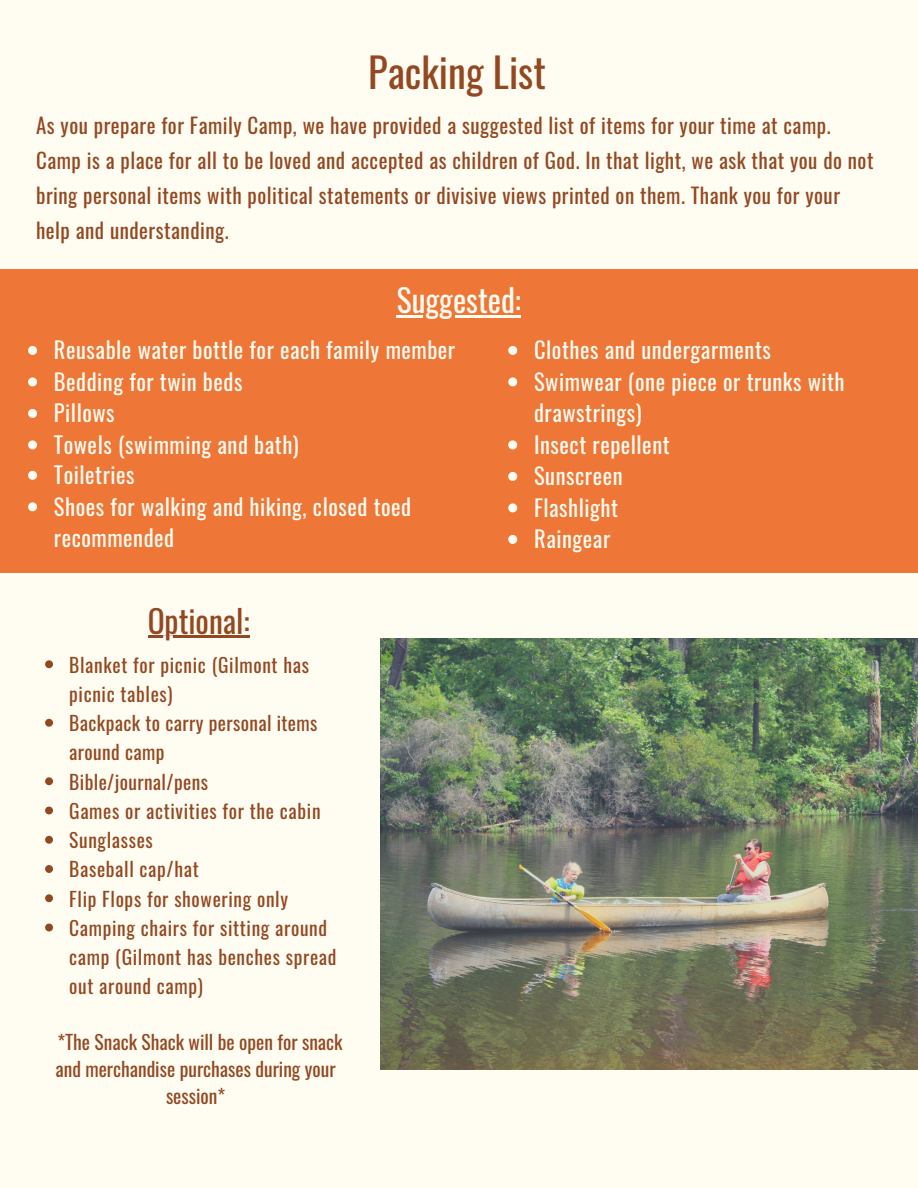
<style>
.page{position:relative;width:918px;height:1188px;background:#fffcf2}
.page>*{position:absolute;margin:0;border:0;box-sizing:border-box;transform-origin:0 0}
.t1{font:40.5px "Oswald";color:#924922}
.t2{font:31.5px "Oswald";color:#fffcf2}
.t3{font:31.5px "Oswald";color:#924922}
.t4{font:22.5px/31.3px "Oswald";letter-spacing:.025em;color:#fffcf2}
.t5{font:21px/34.8px "Oswald";letter-spacing:.025em;color:#924922}
.t6{font:19.5px/29.2px "Oswald";letter-spacing:.035em;color:#924922}
.t7{font:19.5px/27px "Oswald";color:#924922;text-align:center}
</style>
<div class="page">
<div style="left:0;top:269px;width:918px;height:303px;background:#ee7636"></div>
<svg style="left:28px;top:346px;width:9px;height:9px"></svg>
<svg style="left:28px;top:377px;width:9px;height:9px"></svg>
<svg style="left:28px;top:409px;width:9px;height:9px"></svg>
<svg style="left:28px;top:440px;width:9px;height:9px"></svg>
<svg style="left:28px;top:471px;width:9px;height:9px"></svg>
<svg style="left:28px;top:502px;width:9px;height:9px"></svg>
<hr style="left:397px;top:315px;width:124px;height:2px;background:#fffcf2">
<svg style="left:508px;top:346px;width:9px;height:9px"></svg>
<svg style="left:508px;top:377px;width:9px;height:9px"></svg>
<svg style="left:508px;top:440px;width:9px;height:9px"></svg>
<svg style="left:508px;top:472px;width:9px;height:9px"></svg>
<svg style="left:508px;top:503px;width:9px;height:9px"></svg>
<svg style="left:508px;top:535px;width:9px;height:9px"></svg>
<img style="left:380px;top:639px;width:538px;height:430px">
<svg style="left:45px;top:660px;width:8px;height:8px"></svg>
<svg style="left:45px;top:719px;width:8px;height:8px"></svg>
<svg style="left:45px;top:777px;width:8px;height:8px"></svg>
<svg style="left:45px;top:807px;width:8px;height:7px"></svg>
<svg style="left:45px;top:836px;width:8px;height:8px"></svg>
<svg style="left:45px;top:865px;width:8px;height:8px"></svg>
<svg style="left:45px;top:894px;width:8px;height:8px"></svg>
<svg style="left:45px;top:924px;width:8px;height:7px"></svg>
<hr style="left:148px;top:636px;width:102px;height:2px;background:#924922">
<h1 class="t1" style="left:368px;top:40px;width:179px">Packing List</h1>
<p class="t5" style="left:36px;top:107px;width:839px">As you prepare for Family Camp, we have provided a suggested list of items for your time at camp.<br>Camp is a place for all to be loved and accepted as children of God. In that light, we ask that you do not bring personal items with political statements or divisive views printed on them. Thank you for your help and understanding.</p>
<h2 class="t2" style="left:397px;top:275px;width:126px">Suggested:</h2>
<p class="t4" style="left:54px;top:334px;width:403px">Reusable water bottle for each family member<br>Bedding for twin beds<br>Pillows<br>Towels (swimming and bath)<br>Toiletries<br>Shoes for walking and hiking, closed toed recommended</p>
<p class="t4" style="left:534px;top:334px;width:312px">Clothes and undergarments<br>Swimwear (one piece or trunks with drawstrings)<br>Insect repellent<br>Sunscreen<br>Flashlight<br>Raingear</p>
<h2 class="t3" style="left:148px;top:596px;width:103px">Optional:</h2>
<p class="t6" style="left:69px;top:649px;width:269px">Blanket for picnic (Gilmont has picnic tables)<br>Backpack to carry personal items around camp<br>Bible/journal/pens<br>Games or activities for the cabin<br>Sunglasses<br>Baseball cap/hat<br>Flip Flops for showering only<br>Camping chairs for sitting around camp (Gilmont has benches spread out around camp)</p>
<p class="t7" style="left:55px;top:1027px;width:289px">*The Snack Shack will be open for snack and merchandise purchases during your session*</p>
</div>
